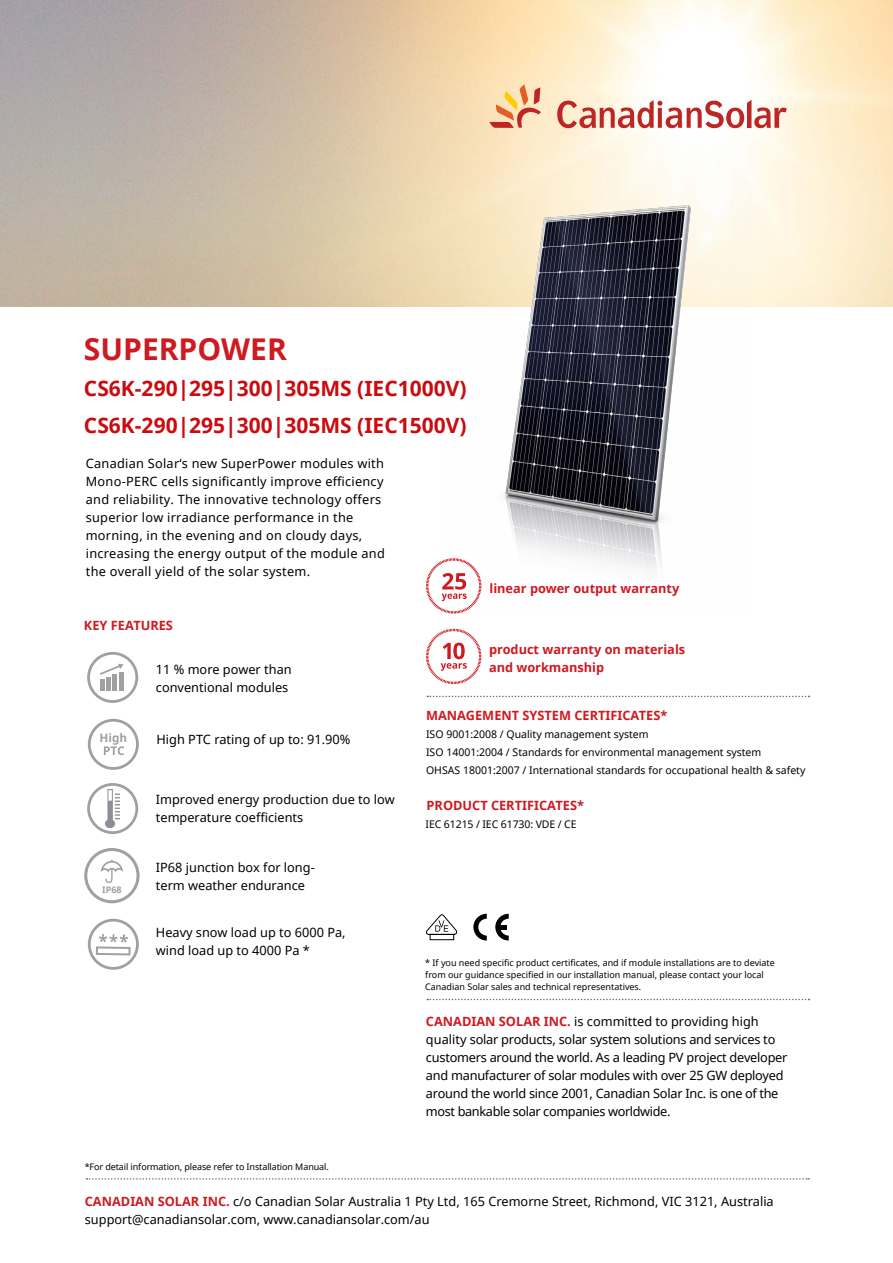
<style>
.page{position:relative;width:893px;height:1263px;background:#fff}
.page>*{position:absolute;margin:0;border:0;box-sizing:border-box;transform-origin:0 0}
.t1{font:700 30px "Noto Sans";color:#ce1a21}
.t2{font:700 21px "Noto Sans";color:#ca0b0f}
.t3{font:12.75px/18px "Noto Sans";color:#000}
.t4{font:12.75px/18px "Noto Sans";letter-spacing:-.02em;color:#000}
.t5{font:12.75px/18px "Noto Sans";letter-spacing:.02em;color:#000}
.t6{font:700 12.75px/18px "Noto Sans";color:#ce1a21}
.t7{font:700 11.7px "Noto Sans";color:#9ea0a2}
.t8{font:10.5px/18px "Noto Sans";color:#000}
.t9{font:9px/12px "Noto Sans";color:#000}
.t10{font:700 9px "Noto Sans";color:#9ea0a2}
.s1{font-weight:700;color:#ce1a21}
</style>
<div class="page">
<img style="left:446px;top:113px;width:306px;height:477px">
<svg style="left:87px;top:1178px;width:722px;height:1px"></svg>
<svg style="left:87px;top:783px;width:51px;height:51px"></svg>
<svg style="left:88px;top:918px;width:51px;height:52px"></svg>
<svg style="left:87px;top:652px;width:51px;height:51px"></svg>
<img style="left:106px;top:789px;width:13px;height:39px">
<svg style="left:427px;top:999px;width:382px;height:1px"></svg>
<svg style="left:427px;top:696px;width:382px;height:1px"></svg>
<svg style="left:88px;top:719px;width:51px;height:51px"></svg>
<svg style="left:426px;top:629px;width:55px;height:55px"></svg>
<svg style="left:426px;top:558px;width:55px;height:55px"></svg>
<svg style="left:84px;top:848px;width:56px;height:55px"></svg>
<svg style="left:473px;top:914px;width:14px;height:26px"></svg>
<svg style="left:495px;top:914px;width:14px;height:26px"></svg>
<svg style="left:425px;top:914px;width:32px;height:26px"></svg>
<svg style="left:489px;top:84px;width:52px;height:44px;background:#f0ba90"></svg>
<svg style="left:557px;top:100px;width:230px;height:28px"></svg>
<h1 class="t1" style="left:84px;top:328px;width:204px">SUPERPOWER</h1>
<h2 class="t2" style="left:84px;top:374px;width:384px">CS6K-290|295|300|305MS (IEC1000V)</h2>
<h2 class="t2" style="left:84px;top:411px;width:384px">CS6K-290|295|300|305MS (IEC1500V)</h2>
<p class="t5" style="left:86px;top:454px;width:301px">Canadian Solar‘s new SuperPower modules with Mono-PERC cells significantly improve efficiency and reliability. The innovative technology offers superior low irradiance performance in the morning, in the evening and on cloudy days, increasing the energy output of the module and the overall yield of the solar system.</p>
<p class="t6" style="left:84px;top:616px;width:90px">KEY FEATURES</p>
<p class="t3" style="left:156px;top:660px;width:137px">11 % more power than conventional modules</p>
<p class="t7" style="left:100px;top:729px;width:29px">High</p>
<p class="t3" style="left:157px;top:730px;width:195px">High PTC rating of up to: 91.90%</p>
<p class="t10" style="left:102px;top:883px;width:21px">IP68</p>
<p class="t3" style="left:156px;top:790px;width:240px">Improved energy production due to low temperature coefficients</p>
<p class="t3" style="left:156px;top:858px;width:160px">IP68 junction box for long&shy;term weather endurance</p>
<p class="t3" style="left:156px;top:923px;width:191px">Heavy snow load up to 6000 Pa, wind load up to 4000 Pa *</p>
<p class="t9" style="left:85px;top:1160px;width:246px">*For detail information, please refer to Installation Manual.</p>
<p class="t6" style="left:489px;top:579px;width:191px">linear power output warranty</p>
<p class="t6" style="left:489px;top:640px;width:198px">product warranty on materials and workmanship</p>
<p class="t6" style="left:426px;top:706px;width:59px">Manageme</p>
<p class="t6" style="left:501px;top:706px;width:38px">nt System</p>
<p class="t6" style="left:574px;top:706px;width:57px">Certificates</p>
<p class="t6" style="left:660px;top:706px;width:8px">*</p>
<p class="t8" style="left:426px;top:725px;width:381px">ISO 9001:2008 / Quality management system<br>ISO 14001:2004 / Standards for environmental management system<br>OHSAS 18001:2007 / International standards for occupational health &amp; safety</p>
<p class="t6" style="left:427px;top:796px;width:18px">Product</p>
<p class="t6" style="left:491px;top:796px;width:94px">CERTIFICATEs*</p>
<p class="t8" style="left:426px;top:815px;width:152px">IEC 61215 / IEC 61730: VDE / CE</p>
<p class="t9" style="left:425px;top:956px;width:351px">* If you need specific product certificates, and if module installations are to deviate from our guidance specified in our installation manual, please contact your local<br>Canadian Solar sales and technical representatives.</p>
<p class="t4" style="left:426px;top:1012px;width:363px"><span class="s1">CANADIAN SOLAR IN C.</span> is committed to providing high quality solar products, solar system solutions and services to customers around the world. As a leading PV project developer and manufacturer of solar modules with over 25 GW deployed around the world since 2001, Canadian Solar Inc. is one of the most bankable solar companies worldwide.</p>
<p class="t3" style="left:85px;top:1192px;width:690px;text-indent:118px"><span class="s1">Inc.</span> c/o Canadian Solar Australia 1 Pty Ltd, 165 Cremorne Street, Richmond, VIC 3121, Australia support@canadiansolar.com, www.canadiansolar.com/au</p>
<p class="t6" style="left:85px;top:1192px;width:90px">Canadian Solar</p>
</div>
